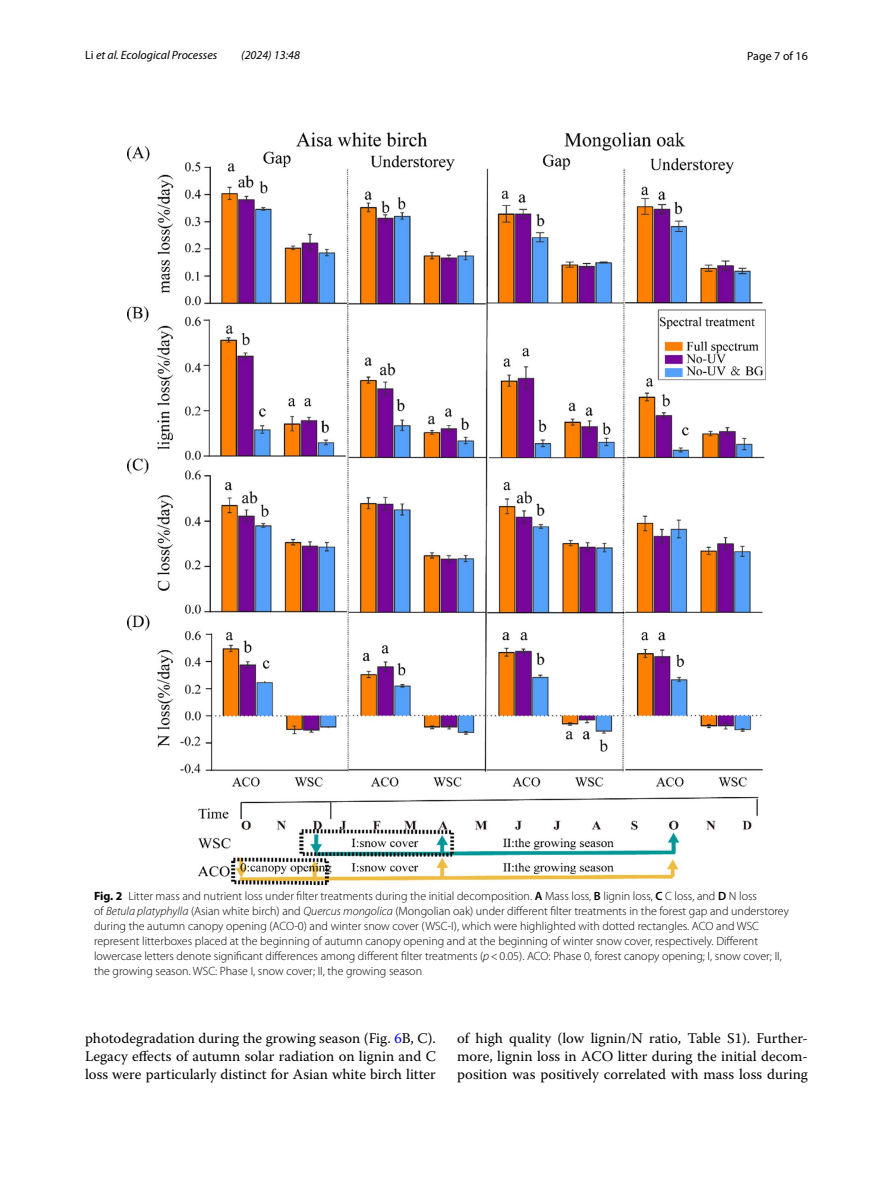
<style>
.page{position:relative;width:893px;height:1187px;background:#fff}
.page>*{position:absolute;margin:0;border:0;box-sizing:border-box;transform-origin:0 0}
.t1{font:14.7px/18px "Warnock Pro";color:#000;text-align:justify}
.t2{font:300 12px/15px "Myriad Pro";color:#000}
.t3{font:italic 12px "Myriad Pro";color:#000}
.t4{font:12px "Myriad Pro";color:#000}
.s1{font-style:normal}
.s2{font-weight:700}
.s3{font-weight:600}
.s4{font-style:italic}
.s5{color:#00f}
</style>
<div class="page">
<img style="left:128px;top:133px;width:637px;height:751px">
<p class="t3" style="left:85px;top:48px;width:134px"><span class="s1">Li</span> et al. Ecological Processes</p>
<p class="t3" style="left:241px;top:48px;width:60px">(2024) 13:48</p>
<p class="t4" style="left:747px;top:48px;width:62px">Page 7 of 16</p>
<p class="t2" style="left:94px;top:888px;width:696px"><span class="s2">Fig. 2</span> Litter mass and nutrient loss under filter treatments during the initial decomposition. <span class="s3">A</span> Mass loss, <span class="s3">B</span> lignin loss, <span class="s3">C</span> C loss, and <span class="s3">D</span> N loss<br>of <span class="s4">Betula platyphylla</span> (Asian white birch) and <span class="s4">Quercus mongolica</span> (Mongolian oak) under different filter treatments in the forest gap and understorey during the autumn canopy opening (ACO-0) and winter snow cover (WSC-I), which were highlighted with dotted rectangles. ACO and WSC represent litterboxes placed at the beginning of autumn canopy opening and at the beginning of winter snow cover, respectively. Different lowercase letters denote significant differences among different filter treatments (<span class="s4">p</span>&lt;0.05). ACO: Phase 0, forest canopy opening; I, snow cover; II, the growing season. WSC: Phase I, snow cover; II, the growing season</p>
<p class="t1" style="left:85px;top:1028px;width:352px">photodegradation during the growing season (Fig. <span class="s5">6</span>B, C).<br>Legacy effects of autumn solar radiation on lignin and C loss were particularly distinct for Asian white birch litter</p>
<p class="t1" style="left:457px;top:1028px;width:352px">of high quality (low lignin/N ratio, Table S1). Further&shy;more, lignin loss in ACO litter during the initial decom&shy;position was positively correlated with mass loss during</p>
</div>
